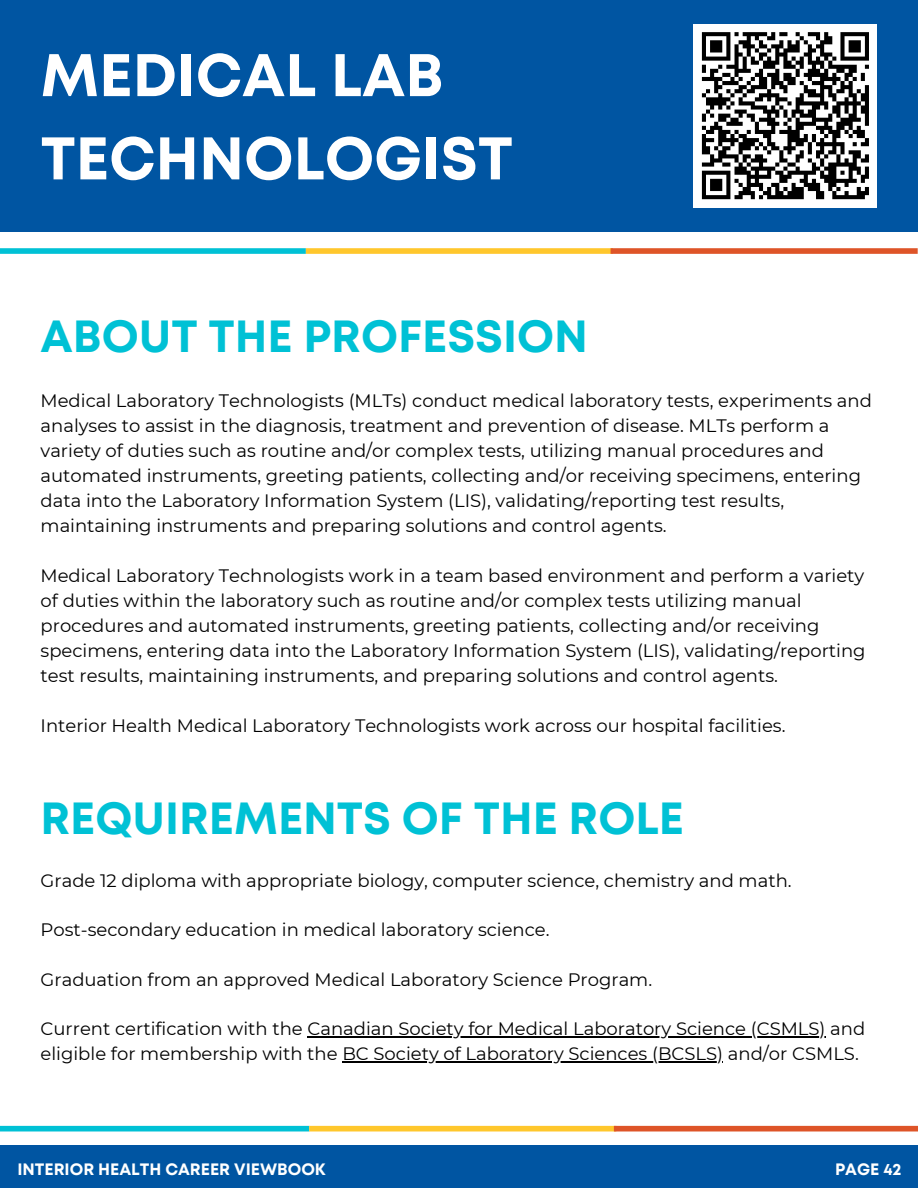
<style>
.page{position:relative;width:918px;height:1188px;background:#fff}
.page>*{position:absolute;margin:0;border:0;box-sizing:border-box;transform-origin:0 0}
.t1{font:700 60px/83.2px "Mont";color:#fff}
.t2{font:700 45px "Mont";color:#00c1d5}
.t3{font:18px/25px "Montserrat";color:#000}
.t4{font:700 16.5px "Mont";color:#fff}
</style>
<div class="page">
<hr style="left:308px;top:1036px;width:518px;height:2px;background:#000">
<hr style="left:342px;top:1061px;width:381px;height:1px;background:#000">
<div style="left:0;top:1126px;width:309px;height:5px;background:#00c1d5"></div>
<div style="left:309px;top:1126px;width:307px;height:5px;background:#ffc72c"></div>
<div style="left:614px;top:1126px;width:304px;height:5px;background:#de5428"></div>
<div style="left:0;top:1146px;width:918px;height:42px;background:#0055a2"></div>
<div style="left:0;top:0;width:918px;height:232px;background:#0055a2"></div>
<div style="left:694px;top:24px;width:183px;height:183px;background:#fff"></div>
<svg style="left:701px;top:32px;width:168px;height:168px"></svg>
<div style="left:0;top:248px;width:306px;height:6px;background:#00c1d5"></div>
<div style="left:306px;top:248px;width:307px;height:6px;background:#ffc72c"></div>
<div style="left:611px;top:248px;width:307px;height:6px;background:#de5428"></div>
<h1 class="t1" style="left:41px;top:38px;width:474px">MEDICAL LAB<br>TECHNOLOGIST</h1>
<h2 class="t2" style="left:41px;top:320px;width:549px">ABOUT THE PROFESSION</h2>
<p class="t3" style="left:41px;top:388px;width:833px">Medical Laboratory Technologists (MLTs) conduct medical laboratory tests, experiments and analyses to assist in the diagnosis, treatment and prevention of disease. MLTs perform a variety of duties such as routine and/or complex tests, utilizing manual procedures and automated instruments, greeting patients, collecting and/or receiving specimens, entering data into the Laboratory Information System (LIS), validating/reporting test results, maintaining instruments and preparing solutions and control agents.</p>
<p class="t3" style="left:41px;top:563px;width:826px">Medical Laboratory Technologists work in a team based environment and perform a variety of duties within the laboratory such as routine and/or complex tests utilizing manual procedures and automated instruments, greeting patients, collecting and/or receiving specimens, entering data into the Laboratory Information System (LIS), validating/reporting test results, maintaining instruments, and preparing solutions and control agents.</p>
<p class="t3" style="left:41px;top:713px;width:746px">Interior Health Medical Laboratory Technologists work across our hospital facilities.</p>
<h2 class="t2" style="left:41px;top:801px;width:645px">REQUIREMENTS OF THE ROLE</h2>
<p class="t3" style="left:41px;top:868px;width:753px">Grade 12 diploma with appropriate biology, computer science, chemistry and math.</p>
<p class="t3" style="left:41px;top:917px;width:511px">Post-secondary education in medical laboratory science.</p>
<p class="t3" style="left:41px;top:967px;width:613px">Graduation from an approved Medical Laboratory Science Program.</p>
<p class="t3" style="left:41px;top:1017px;width:826px">Current certification with the Canadian Society for Medical Laboratory Science (CSMLS) and eligible for membership with the BC Society of Laboratory Sciences (BCSLS) and/or CSMLS.</p>
<p class="t4" style="left:17px;top:1163px;width:310px">INTERIOR HEALTH CAREER VIEWBOOK</p>
<p class="t4" style="left:835px;top:1163px;width:68px">PAGE 42</p>
</div>
